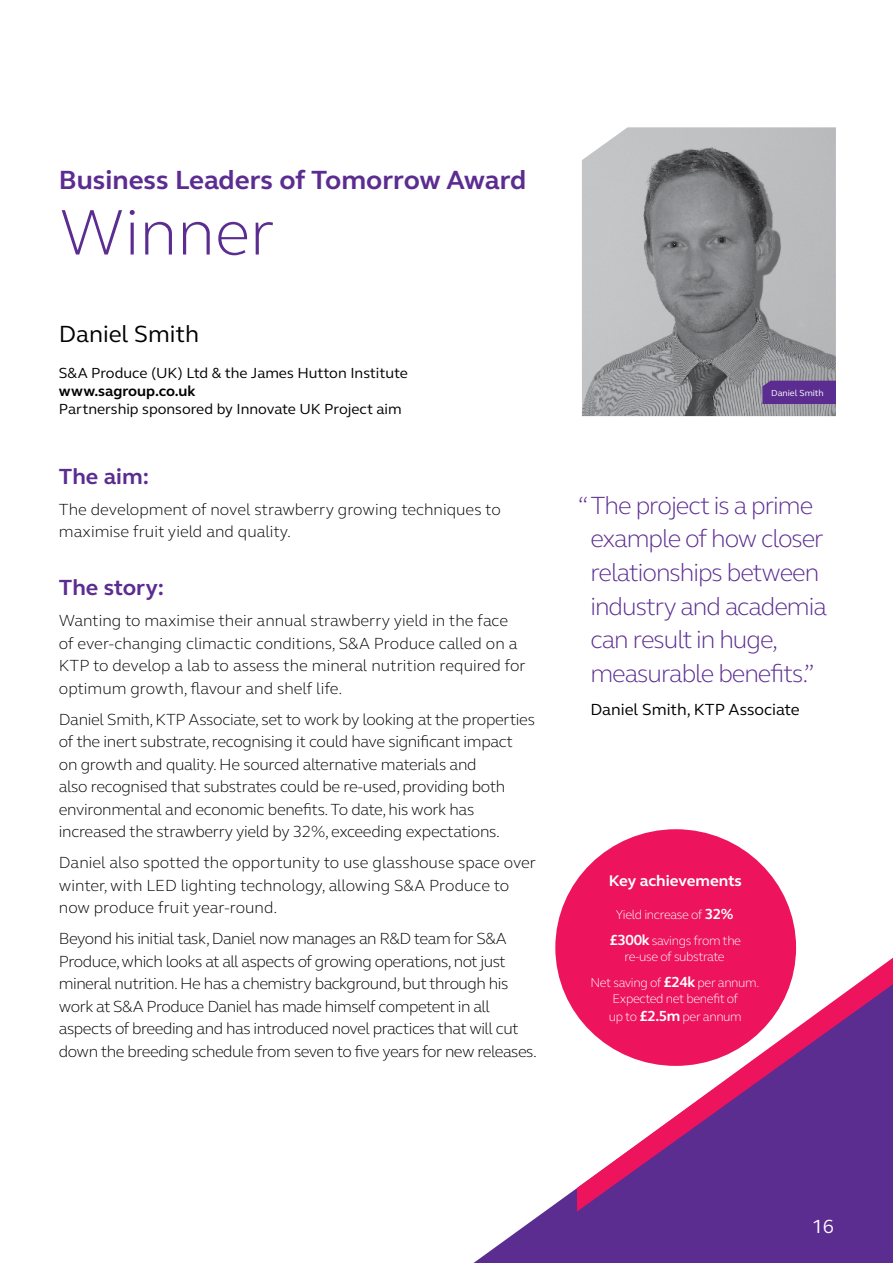
<style>
.page{position:relative;width:893px;height:1263px;background:#fff}
.page>*{position:absolute;margin:0;border:0;box-sizing:border-box;transform-origin:0 0}
.t1{font:300 66px "FS Elliot";color:#5c2d91}
.t2{font:700 27px "FS Elliot";color:#5c2d91}
.t3{font:300 25.5px/33.6px "FS Elliot";letter-spacing:-.04em;color:#5c2d91}
.t4{font:24px "FS Elliot";color:#000}
.t5{font:700 22.5px "FS Elliot";color:#5c2d91}
.t6{font:19.5px "FS Elliot";color:#fff}
.t7{font:300 16.5px/22.5px "FS Elliot";letter-spacing:-.02em;color:#000}
.t8{font:300 16.5px/22.5px "FS Elliot";color:#000}
.t9{font:16.5px "FS Elliot";color:#000}
.t10{font:700 15.9px "FS Elliot";color:#fff}
.t11{font:15px "FS Elliot";color:#000}
.t12{font:700 15px "FS Elliot";color:#000}
.t13{font:300 13.2px/26.5px "FS Elliot";letter-spacing:-.03em;color:#fff;text-align:center}
.t14{font:9px "FS Elliot";color:#fff}
.s1{font-weight:700;font-size:15px}
</style>
<div class="page">
<svg style="left:473px;top:966px;width:420px;height:297px"></svg>
<svg style="left:577px;top:958px;width:316px;height:253px;fill:#5c2d91"></svg>
<div style="left:798px;top:1204px;width:50px;height:59px;background:#5c2d91"></div>
<img style="left:582px;top:127px;width:254px;height:289px">
<div style="left:762px;top:381px;width:74px;height:23px;background:#5c2d91"></div>
<div style="left:555px;top:829px;width:241px;height:237px;background:#ed135d;border-radius:50%"></div>
<h2 class="t2" style="left:59px;top:162px;width:469px">Business Leaders of Tomorrow Award</h2>
<h1 class="t1" style="left:59px;top:188px;width:217px">Winner</h1>
<h3 class="t4" style="left:59px;top:317px;width:142px">Daniel Smith</h3>
<p class="t11" style="left:59px;top:363px;width:351px">S&amp;A Produce (UK) Ltd &amp; the James Hutton Institute</p>
<p class="t12" style="left:59px;top:381px;width:138px">www.sagroup.co.uk</p>
<p class="t11" style="left:59px;top:399px;width:344px">Partnership sponsored by Innovate UK Project aim</p>
<h3 class="t5" style="left:59px;top:461px;width:92px">The aim:</h3>
<p class="t8" style="left:59px;top:497px;width:443px">The development of novel strawberry growing techniques to maximise fruit yield and quality.</p>
<h3 class="t5" style="left:59px;top:573px;width:107px">The story:</h3>
<p class="t8" style="left:59px;top:609px;width:468px">Wanting to maximise their annual strawberry yield in the face of ever-changing climactic conditions, S&amp;A Produce called on a KTP to develop a lab to assess the mineral nutrition required for optimum growth, flavour and shelf life.</p>
<p class="t7" style="left:59px;top:707px;width:478px">Daniel Smith, KTP Associate, set to work by looking at the properties of the inert substrate, recognising it could have significant impact on growth and quality. He sourced alternative materials and<br>also recognised that substrates could be re-used, providing both environmental and economic benefits. To date, his work has increased the strawberry yield by 32%, exceeding expectations.</p>
<p class="t8" style="left:59px;top:851px;width:479px">Daniel also spotted the opportunity to use glasshouse space over winter, with LED lighting technology, allowing S&amp;A Produce to now produce fruit year-round.</p>
<p class="t7" style="left:59px;top:927px;width:479px">Beyond his initial task, Daniel now manages an R&amp;D team for S&amp;A Produce, which looks at all aspects of growing operations, not just mineral nutrition. He has a chemistry background, but through his work at S&amp;A Produce Daniel has made himself competent in all aspects of breeding and has introduced novel practices that will cut down the breeding schedule from seven to five years for new releases.</p>
<p class="t14" style="left:771px;top:387px;width:54px">Daniel Smith</p>
<h3 class="t3" style="left:590px;top:488px;width:238px;text-indent:-13px">“The project is a prime example of how closer relationships between industry and academia can result in huge, measurable benefits.”</h3>
<p class="t9" style="left:590px;top:699px;width:211px">Daniel Smith, KTP Associate</p>
<p class="t10" style="left:609px;top:870px;width:135px">Key achievements</p>
<p class="t13" style="left:610px;top:900px;width:133px">Yield increase of <span class="s1">32% £300k</span> savings from the</p>
<p class="t13" style="left:591px;top:943px;width:170px">re-use of substrate<br>Net saving of <span class="s1">£24k</span> per annum.</p>
<p class="t13" style="left:609px;top:989px;width:134px;line-height:18px;text-align:left">Expected net benefit of up to <span class="s1">£2.5m</span> per annum</p>
<p class="t6" style="left:812px;top:1213px;width:24px">16</p>
</div>
